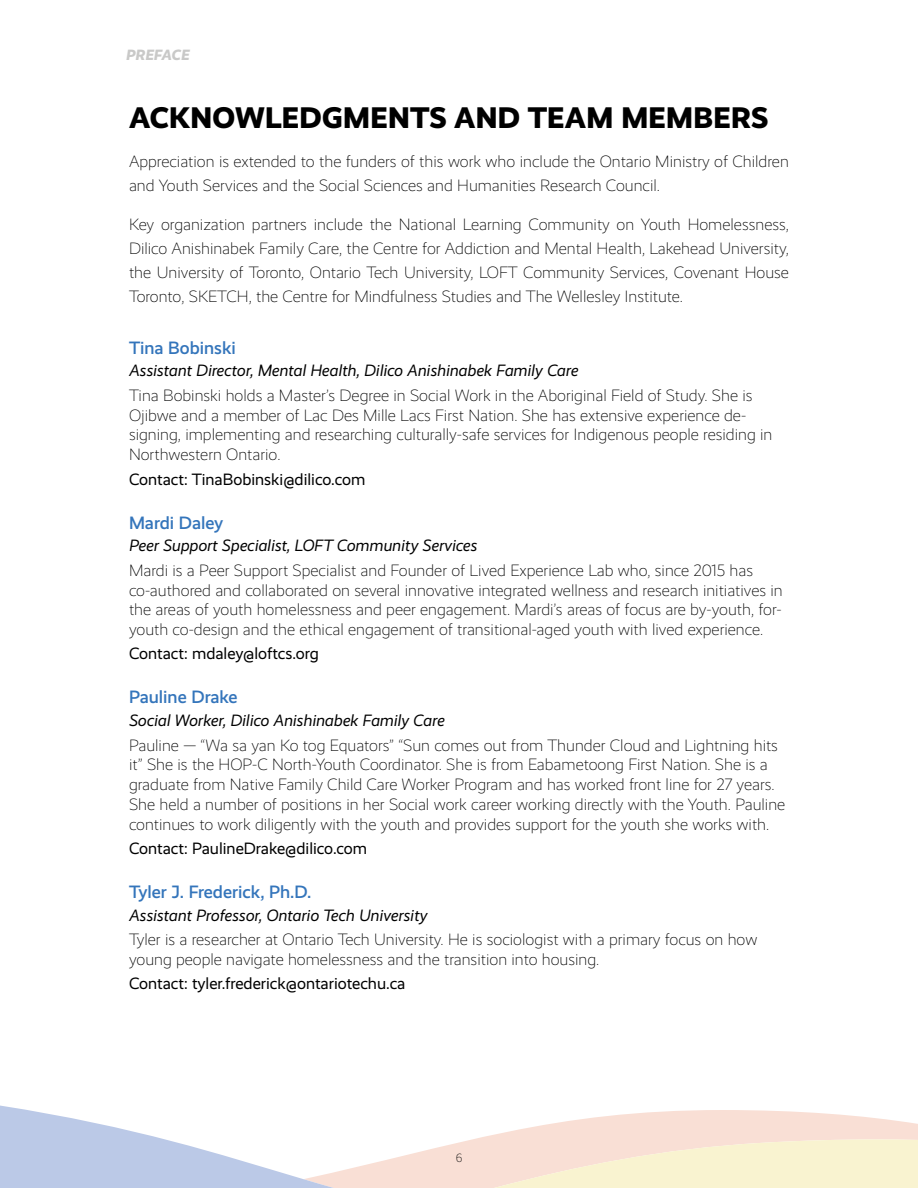
<style>
.page{position:relative;width:918px;height:1188px;background:#fff}
.page>*{position:absolute;margin:0;border:0;box-sizing:border-box;transform-origin:0 0}
.t1{font:800 30px "Realist";letter-spacing:.01em;color:#000}
.t2{font:500 18px "Realist";color:#3475bb}
.t3{font:300 16.5px/19.8px "Realist";color:#000}
.t4{font:italic 16.5px "Realist";color:#000}
.t5{font:16.5px "Realist";color:#000}
.t6{font:italic 800 15px "Realist";letter-spacing:.01em;color:#c9c9c8}
.t7{font:300 12px "Realist";color:#000}
</style>
<div class="page">
<svg style="left:334px;top:1110px;width:584px;height:78px;fill:#f9dfd5"></svg>
<svg style="left:1px;top:1106px;width:333px;height:82px"></svg>
<svg style="left:494px;top:1139px;width:424px;height:49px;background:#f9edd1"></svg>
<p class="t6" style="left:126px;top:45px;width:65px">PREFACE</p>
<h1 class="t1" style="left:129px;top:100px;width:641px">ACKNOWLEDGMENTS AND TEAM MEMBERS</h1>
<p class="t3" style="left:129px;top:150px;width:661px;line-height:24px">Appreciation is extended to the funders of this work who include the Ontario Ministry of Children and Youth Services and the Social Sciences and Humanities Research Council.</p>
<p class="t3" style="left:129px;top:213px;width:662px;line-height:24px;text-align:justify">Key organization partners include the National Learning Community on Youth Homelessness, Dilico Anishinabek Family Care, the Centre for Addiction and Mental Health, Lakehead University, the University of Toronto, Ontario Tech University, LOFT Community Services, Covenant House Toronto, SKETCH, the Centre for Mindfulness Studies and The Wellesley Institute.</p>
<p class="t2" style="left:129px;top:337px;width:108px">Tina Bobinski</p>
<p class="t4" style="left:129px;top:362px;width:451px">Assistant Director, Mental Health, Dilico Anishinabek Family Care</p>
<p class="t3" style="left:129px;top:385px;width:645px">Tina Bobinski holds a Master’s Degree in Social Work in the Aboriginal Field of Study. She is Ojibwe and a member of Lac Des Mille Lacs First Nation. She has extensive experience de&shy;signing, implementing and researching culturally-safe services for Indigenous people residing in Northwestern Ontario.</p>
<p class="t5" style="left:129px;top:470px;width:238px">Contact: TinaBobinski@dilico.com</p>
<p class="t2" style="left:129px;top:512px;width:96px">Mardi Daley</p>
<p class="t4" style="left:129px;top:536px;width:350px">Peer Support Specialist, LOFT Community Services</p>
<p class="t3" style="left:129px;top:560px;width:655px">Mardi is a Peer Support Specialist and Founder of Lived Experience Lab who, since 2015 has co-authored and collaborated on several innovative integrated wellness and research initiatives in the areas of youth homelessness and peer engagement. Mardi’s areas of focus are by-youth, for&shy;youth co-design and the ethical engagement of transitional-aged youth with lived experience.</p>
<p class="t5" style="left:129px;top:644px;width:191px">Contact: mdaley@loftcs.org</p>
<p class="t2" style="left:129px;top:687px;width:110px">Pauline Drake</p>
<p class="t4" style="left:129px;top:711px;width:317px">Social Worker, Dilico Anishinabek Family Care</p>
<p class="t3" style="left:129px;top:735px;width:658px">Pauline — “Wa sa yan Ko tog Equators” “Sun comes out from Thunder Cloud and Lightning hits it” She is the HOP-C North-Youth Coordinator. She is from Eabametoong First Nation. She is a graduate from Native Family Child Care Worker Program and has worked front line for 27 years.<br>She held a number of positions in her Social work career working directly with the Youth. Pauline continues to work diligently with the youth and provides support for the youth she works with.</p>
<p class="t5" style="left:129px;top:839px;width:240px">Contact: PaulineDrake@dilico.com</p>
<p class="t2" style="left:129px;top:882px;width:184px">Tyler J. Frederick, Ph.D.</p>
<p class="t4" style="left:129px;top:906px;width:300px">Assistant Professor, Ontario Tech University</p>
<p class="t3" style="left:129px;top:930px;width:630px">Tyler is a researcher at Ontario Tech University. He is sociologist with a primary focus on how young people navigate homelessness and the transition into housing.</p>
<p class="t5" style="left:129px;top:974px;width:278px">Contact: tyler.frederick@ontariotechu.ca</p>
<p class="t7" style="left:456px;top:1151px;width:8px">6</p>
</div>
